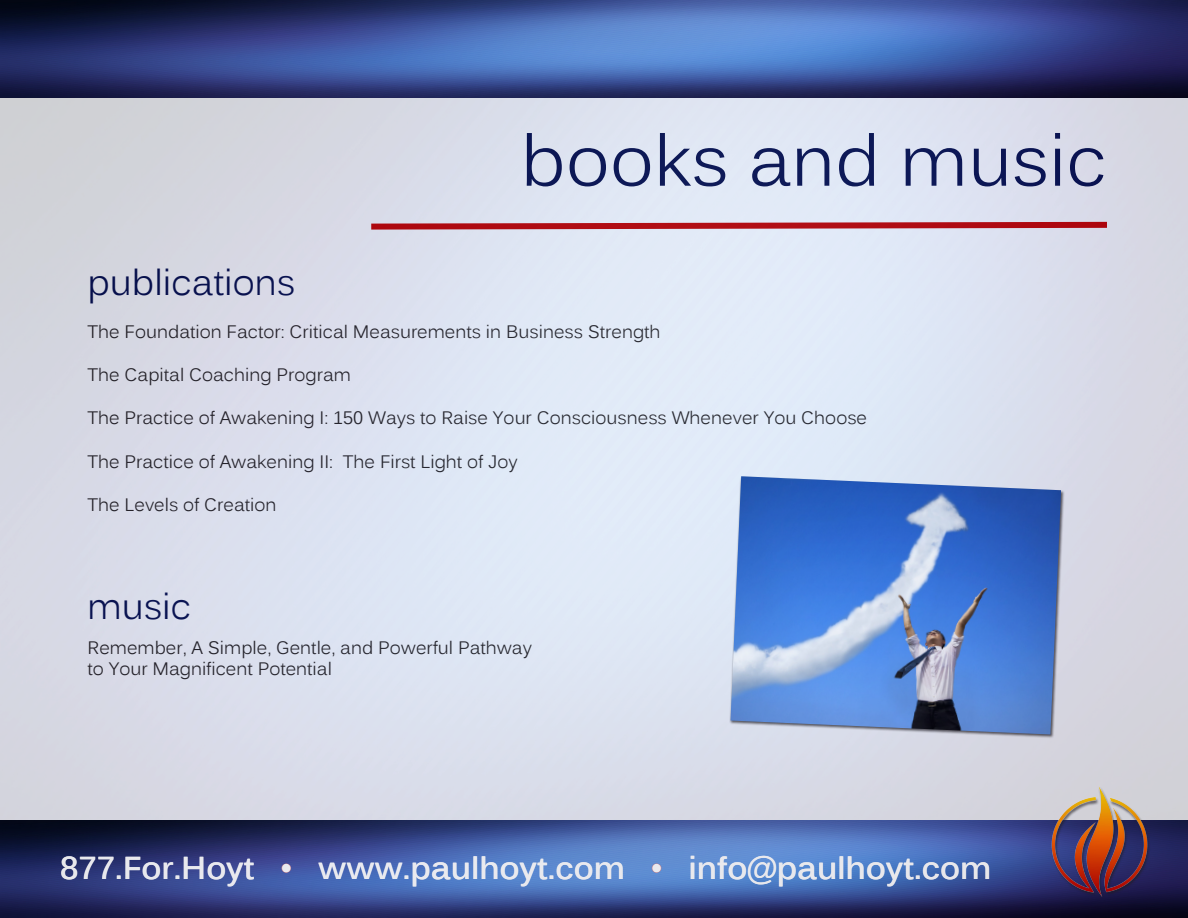
<style>
.page{position:relative;width:1188px;height:918px;background:#fff}
.page>*{position:absolute;margin:0;border:0;box-sizing:border-box;transform-origin:0 0}
.t1{font:72px "Kalinga";color:#050e4b}
.t2{font:36px "Kalinga";color:#050e4b}
.t3{font:700 31.65px "Kalinga";color:#fff}
.t4{font:18px/21.6px "Kalinga";color:#231f20}
.s1{color:#ba0000}
</style>
<div class="page">
<img style="left:0;top:97px;width:1188px;height:724px">
<img style="left:0;top:821px;width:1188px;height:97px">
<img style="left:0;top:0;width:1188px;height:97px">
<img style="left:1036px;top:777px;width:125px;height:125px">
<svg style="left:365px;top:219px;width:748px;height:14px;background:#ca8893"></svg>
<div style="left:730px;top:476px;width:335px;height:263px;background:#231f20;opacity:.75"></div>
<img style="left:730px;top:476px;width:331px;height:259px">
<p class="t2" style="left:87px;top:259px;width:209px">publications</p>
<p class="t1" style="left:521px;top:114px;width:588px">books and music</p>
<p class="t4" style="left:87px;top:323px;width:575px">The Foundation Factor: Critical Measurements in Business Strength</p>
<p class="t4" style="left:87px;top:366px;width:265px">The Capital Coaching Program</p>
<p class="t4" style="left:87px;top:409px;width:781px">The Practice of Awakening I: 150 Ways to Raise Your Consciousness Whenever You Choose</p>
<p class="t4" style="left:87px;top:452px;width:432px">The Practice of Awakening II: The First Light of Joy</p>
<p class="t4" style="left:87px;top:495px;width:191px">The Levels of Creation</p>
<p class="t2" style="left:87px;top:583px;width:105px">music</p>
<p class="t4" style="left:87px;top:638px;width:446px">Remember, A Simple, Gentle, and Powerful Pathway to Your Magnificent Potential</p>
<h3 class="t3" style="left:60px;top:848px;width:196px">877.For.Hoyt</h3>
<h3 class="t3" style="left:279px;top:848px;width:714px"><span class="s1">•</span> www.paulhoyt.com <span class="s1">•</span> info@paulhoyt.com</h3>
</div>
